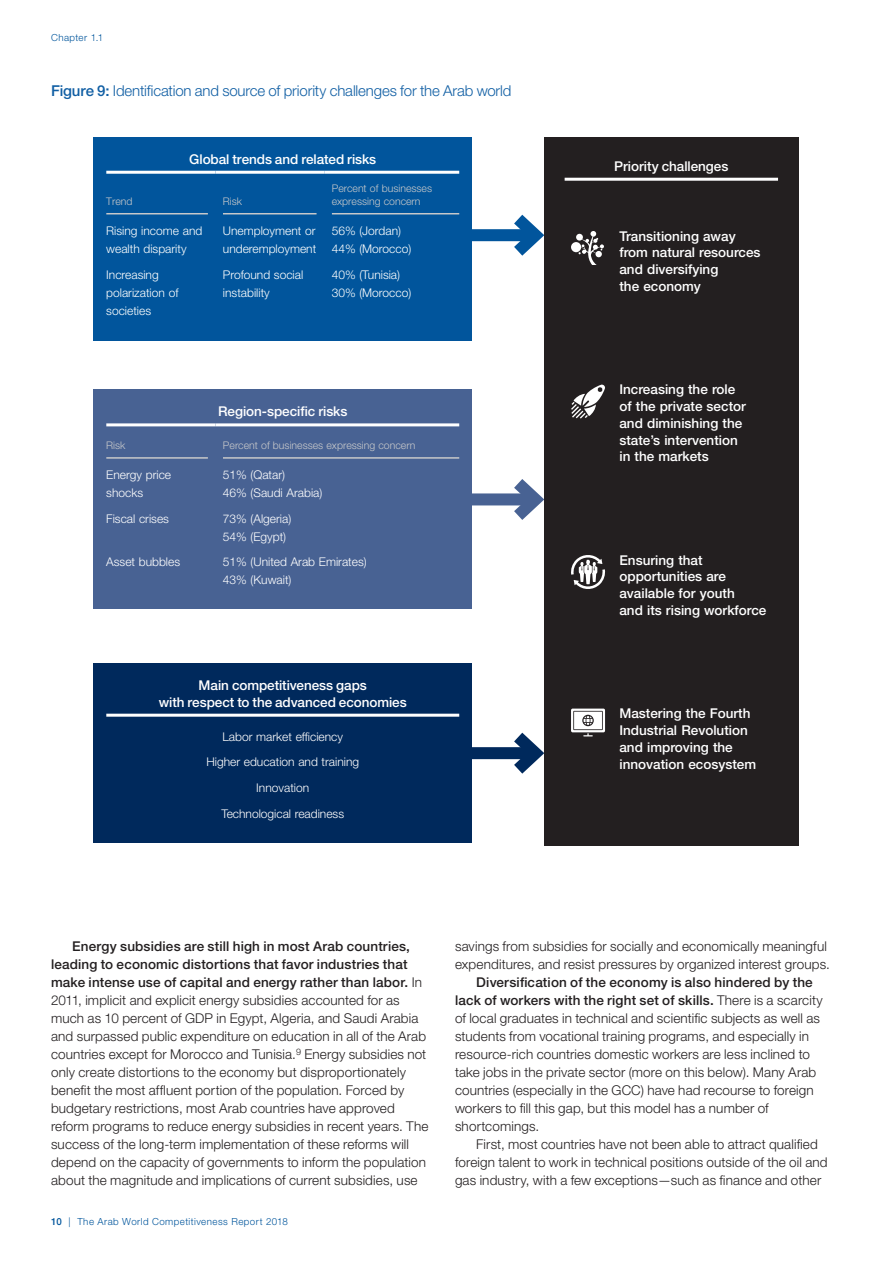
<style>
.page{position:relative;width:893px;height:1263px;background:#fff}
.page>*{position:absolute;margin:0;border:0;box-sizing:border-box;transform-origin:0 0}
.Chart_heading{font:300 15px "Helvetica Neue LT Pro";letter-spacing:-.01em;color:#115fa4}
.Body_copy{font:300 13.5px/18px "Helvetica Neue LT Pro";letter-spacing:.01em;color:#231f20}
.Data_Wht{font:500 13.5px/16.8px "Helvetica Neue LT Pro";color:#fff}
.Chart_heading-2{font:500 13.5px/16.8px "Helvetica Neue LT Pro";letter-spacing:-.005em;color:#fff;text-align:center}
.Data_Wht-2{font:300 12px/18px "Helvetica Neue LT Pro";color:#fff}
.Column_Head__grey{font:300 10.5px/12.8px "Helvetica Neue LT Pro";color:#c7c8ca}
.t1{font:300 9.75px "Helvetica Neue LT Pro";letter-spacing:.045em;color:#01559c}
.s1{font-weight:500}
</style>
<div class="page">
<div style="left:94px;top:390px;width:378px;height:219px;background:#486293"></div>
<div style="left:470px;top:747px;width:65px;height:12px;background:#00295c"></div>
<svg style="left:501px;top:732px;width:43px;height:42px"></svg>
<div style="left:470px;top:493px;width:65px;height:12px;background:#486293"></div>
<svg style="left:501px;top:479px;width:43px;height:41px"></svg>
<div style="left:470px;top:229px;width:65px;height:12px;background:#01559c"></div>
<svg style="left:501px;top:214px;width:43px;height:42px"></svg>
<div style="left:94px;top:137px;width:378px;height:203px;background:#01559c"></div>
<hr style="left:106px;top:213px;width:102px;height:1px;background:#c7c8ca">
<hr style="left:223px;top:213px;width:94px;height:1px;background:#c7c8ca">
<hr style="left:332px;top:213px;width:127px;height:1px;background:#c7c8ca">
<hr style="left:106px;top:171px;width:109px;height:3px;background:#fff">
<hr style="left:215px;top:171px;width:109px;height:3px;background:#fff">
<hr style="left:324px;top:171px;width:135px;height:3px;background:#fff">
<hr style="left:106px;top:457px;width:102px;height:2px;background:#c7c8ca">
<hr style="left:223px;top:457px;width:236px;height:2px;background:#c7c8ca">
<hr style="left:106px;top:423px;width:109px;height:3px;background:#fff">
<hr style="left:215px;top:423px;width:244px;height:3px;background:#fff">
<div style="left:94px;top:663px;width:378px;height:180px;background:#00295c"></div>
<hr style="left:106px;top:714px;width:353px;height:3px;background:#fff">
<div style="left:544px;top:137px;width:254px;height:709px;background:#231f20"></div>
<hr style="left:565px;top:178px;width:213px;height:3px;background:#fff">
<svg style="left:571px;top:231px;width:33px;height:34px"></svg>
<svg style="left:571px;top:385px;width:34px;height:34px"></svg>
<svg style="left:571px;top:555px;width:34px;height:34px"></svg>
<svg style="left:571px;top:709px;width:34px;height:27px"></svg>
<p class="t1" style="left:51px;top:31px;width:54px">Chapter 1.1</p>
<p class="Chart_heading" style="left:51px;top:81px;width:462px"><span class="s1">Figure 9:</span> Identification and source of priority challenges for the Arab world</p>
<p class="Chart_heading-2" style="left:189px;top:150px;width:189px">Global trends and related risks</p>
<p class="Column_Head__grey" style="left:106px;top:195px;width:28px">Trend</p>
<p class="Column_Head__grey" style="left:223px;top:195px;width:21px">Risk</p>
<p class="Column_Head__grey" style="left:332px;top:182px;width:102px">Percent of businesses expressing concern</p>
<p class="Data_Wht-2" style="left:106px;top:222px;width:98px">Rising income and wealth disparity</p>
<p class="Data_Wht-2" style="left:223px;top:222px;width:95px">Unemployment or underemployment</p>
<p class="Data_Wht-2" style="left:332px;top:222px;width:81px">56% (Jordan)<br>44% (Morocco)</p>
<p class="Data_Wht-2" style="left:106px;top:265px;width:74px">Increasing polarization of societies</p>
<p class="Data_Wht-2" style="left:223px;top:265px;width:82px">Profound social instability</p>
<p class="Data_Wht-2" style="left:332px;top:265px;width:81px">40% (Tunisia)<br>30% (Morocco)</p>
<p class="Chart_heading-2" style="left:218px;top:403px;width:131px">Region-specific risks</p>
<p class="Column_Head__grey" style="left:106px;top:439px;width:21px">Risk</p>
<p class="Column_Head__grey" style="left:223px;top:439px;width:194px">Percent of businesses expressing concern</p>
<p class="Data_Wht-2" style="left:106px;top:466px;width:66px">Energy price shocks</p>
<p class="Data_Wht-2" style="left:223px;top:466px;width:64px">51% (Qatar)</p>
<p class="Data_Wht-2" style="left:223px;top:484px;width:101px">46% (Saudi Arabia)</p>
<p class="Data_Wht-2" style="left:106px;top:509px;width:64px">Fiscal crises</p>
<p class="Data_Wht-2" style="left:223px;top:509px;width:70px">73% (Algeria)</p>
<p class="Data_Wht-2" style="left:223px;top:527px;width:65px">54% (Egypt)</p>
<p class="Data_Wht-2" style="left:106px;top:553px;width:75px">Asset bubbles</p>
<p class="Data_Wht-2" style="left:223px;top:553px;width:145px">51% (United Arab Emirates)</p>
<p class="Data_Wht-2" style="left:223px;top:571px;width:70px">43% (Kuwait)</p>
<p class="Chart_heading-2" style="left:159px;top:676px;width:249px">Main competitiveness gaps<br>with respect to the advanced economies</p>
<p class="Data_Wht-2" style="left:223px;top:727px;width:122px">Labor market efficiency</p>
<p class="Data_Wht-2" style="left:206px;top:753px;width:154px">Higher education and training</p>
<p class="Data_Wht-2" style="left:256px;top:778px;width:54px">Innovation</p>
<p class="Data_Wht-2" style="left:221px;top:804px;width:124px">Technological readiness</p>
<p class="Chart_heading-2" style="left:614px;top:157px;width:116px">Priority challenges</p>
<p class="Data_Wht" style="left:619px;top:227px;width:143px">Transitioning away from natural resources and diversifying<br>the economy</p>
<p class="Data_Wht" style="left:619px;top:381px;width:128px">Increasing the role of the private sector and diminishing the state’s intervention in the markets</p>
<p class="Data_Wht" style="left:619px;top:551px;width:148px">Ensuring that opportunities are available for youth<br>and its rising workforce</p>
<p class="Data_Wht" style="left:619px;top:705px;width:138px">Mastering the Fourth<br>Industrial Revolution and improving the innovation ecosystem</p>
<p class="Body_copy" style="left:51px;top:937px;width:379px;text-indent:21px"><span class="s1">Energy subsidies are still high in most Arab countries, leading to economic distortions that favor industries that make intense use of capital and energy rather than labor.</span> In 2011, implicit and explicit energy subsidies accounted for as much as 10 percent of GDP in Egypt, Algeria, and Saudi Arabia and surpassed public expenditure on education in all of the Arab countries except for Morocco and Tunisia.<sup>9</sup> Energy subsidies not only create distortions to the economy but disproportionately benefit the most affluent portion of the population. Forced by budgetary restrictions, most Arab countries have approved reform programs to reduce energy subsidies in recent years. The success of the long-term implementation of these reforms will depend on the capacity of governments to inform the population about the magnitude and implications of current subsidies, use</p>
<p class="Body_copy" style="left:455px;top:937px;width:376px">savings from subsidies for socially and economically meaningful expenditures, and resist pressures by organized interest groups.</p>
<p class="Body_copy" style="left:455px;top:973px;width:369px;text-indent:21px"><span class="s1">Diversification of the economy is also hindered by the lack of workers with the right set of skills.</span> There is a scarcity of local graduates in technical and scientific subjects as well as students from vocational training programs, and especially in resource-rich countries domestic workers are less inclined to take jobs in the private sector (more on this below). Many Arab countries (especially in the GCC) have had recourse to foreign workers to fill this gap, but this model has a number of shortcomings.</p>
<p class="Body_copy" style="left:455px;top:1135px;width:374px;text-indent:21px">First, most countries have not been able to attract qualified foreign talent to work in technical positions outside of the oil and gas industry, with a few exceptions—such as finance and other</p>
<p class="t1" style="left:51px;top:1215px;width:238px"><span class="s1">10</span> | The Arab World Competitiveness Report 2018</p>
</div>
